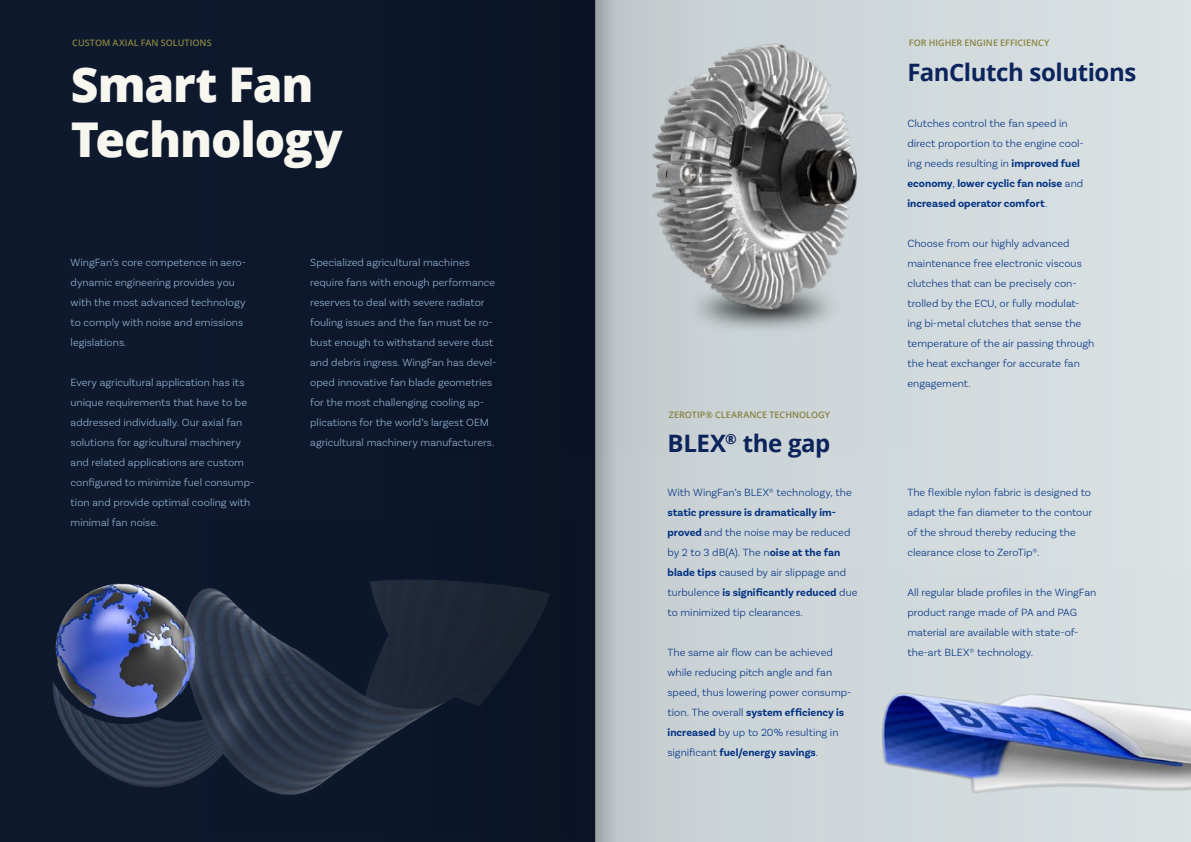
<style>
.page{position:relative;width:1191px;height:842px;background:#fff}
.page>*{position:absolute;margin:0;border:0;box-sizing:border-box;transform-origin:0 0}
.h1_light{font:800 48px/55px "Open Sans";letter-spacing:-.025em;color:#f7f7ef}
.h2_dark{font:700 24px "Open Sans";letter-spacing:-.02em;color:#0b245c}
.p2_dark{font:300 11px/20px "Basic Sans";color:#013183}
.p2_light{font:300 11px/20px "Basic Sans";color:#98b7d6}
.h5_gold_caps{font:600 9px "Open Sans";color:#888340}
.s1{font-weight:700}
</style>
<div class="page">
<div style="left:0;top:0;width:595px;height:842px;background:#0d182d"></div>
<div style="left:595px;top:0;width:596px;height:842px;background:linear-gradient(to right,#c2cacd,#dde5e7)"></div>
<img style="left:52px;top:580px;width:497px;height:215px">
<img style="left:595px;top:0;width:329px;height:451px">
<img style="left:825px;top:570px;width:366px;height:272px">
<p class="h5_gold_caps" style="left:72px;top:37px;width:141px">CUSTOM AXIAL FAN SOLUTIONS</p>
<p class="h5_gold_caps" style="left:909px;top:37px;width:142px">FOR HIGHER ENGINE EFFICIENCY</p>
<p class="h1_light" style="left:71px;top:54px;width:273px">Smart Fan<br>Technology</p>
<p class="p2_light" style="left:71px;top:252px;width:177px">WingFan’s core competence in aero&shy;dynamic engineering provides you with the most advanced technology to comply with noise and emissions legislations.</p>
<p class="p2_light" style="left:71px;top:372px;width:185px">Every agricultural application has its unique requirements that have to be addressed individually. Our axial fan solutions for agricultural machinery and related applications are custom configured to minimize fuel consump&shy;tion and provide optimal cooling with minimal fan noise.</p>
<p class="p2_light" style="left:310px;top:252px;width:188px">Specialized agricultural machines require fans with enough performance reserves to deal with severe radiator fouling issues and the fan must be ro&shy;bust enough to withstand severe dust and debris ingress. WingFan has devel&shy;oped innovative fan blade geometries for the most challenging cooling ap&shy;plications for the world’s largest OEM agricultural machinery manufacturers.</p>
<p class="h5_gold_caps" style="left:669px;top:408px;width:163px">ZEROTIP® CLEARANCE TECHNOLOGY</p>
<p class="h2_dark" style="left:667px;top:427px;width:164px">BLEX<sup>®</sup> the gap</p>
<p class="p2_dark" style="left:667px;top:482px;width:191px">With WingFan’s BLEX® technology, the <span class="s1">static pressure is dramatically im&shy;proved</span> and the noise may be reduced by 2 to 3 dB(A). The n<span class="s1">oise at the fan blade tips</span> caused by air slippage and turbulence <span class="s1">is significantly reduced</span> due to minimized tip clearances.</p>
<p class="p2_dark" style="left:667px;top:642px;width:185px">The same air flow can be achieved while reducing pitch angle and fan speed, thus lowering power consump&shy;tion. The overall <span class="s1">system efficiency is increased</span> by up to 20% resulting in significant <span class="s1">fuel/energy savings</span>.</p>
<p class="h2_dark" style="left:907px;top:55px;width:230px">FanClutch solutions</p>
<p class="p2_dark" style="left:907px;top:113px;width:178px">Clutches control the fan speed in direct proportion to the engine cool&shy;ing needs resulting in <span class="s1">improved fuel economy</span>, <span class="s1">lower cyclic fan noise</span> and <span class="s1">increased operator comfort</span>.</p>
<p class="p2_dark" style="left:907px;top:233px;width:189px">Choose from our highly advanced maintenance free electronic viscous clutches that can be precisely con&shy;trolled by the ECU, or fully modulat&shy;ing bi-metal clutches that sense the temperature of the air passing through the heat exchanger for accurate fan engagement.</p>
<p class="p2_dark" style="left:907px;top:482px;width:186px">The flexible nylon fabric is designed to adapt the fan diameter to the contour of the shroud thereby reducing the clearance close to ZeroTip®.</p>
<p class="p2_dark" style="left:907px;top:582px;width:190px">All regular blade profiles in the WingFan product range made of PA and PAG material are available with state-of&shy;the-art BLEX® technology.</p>
</div>
